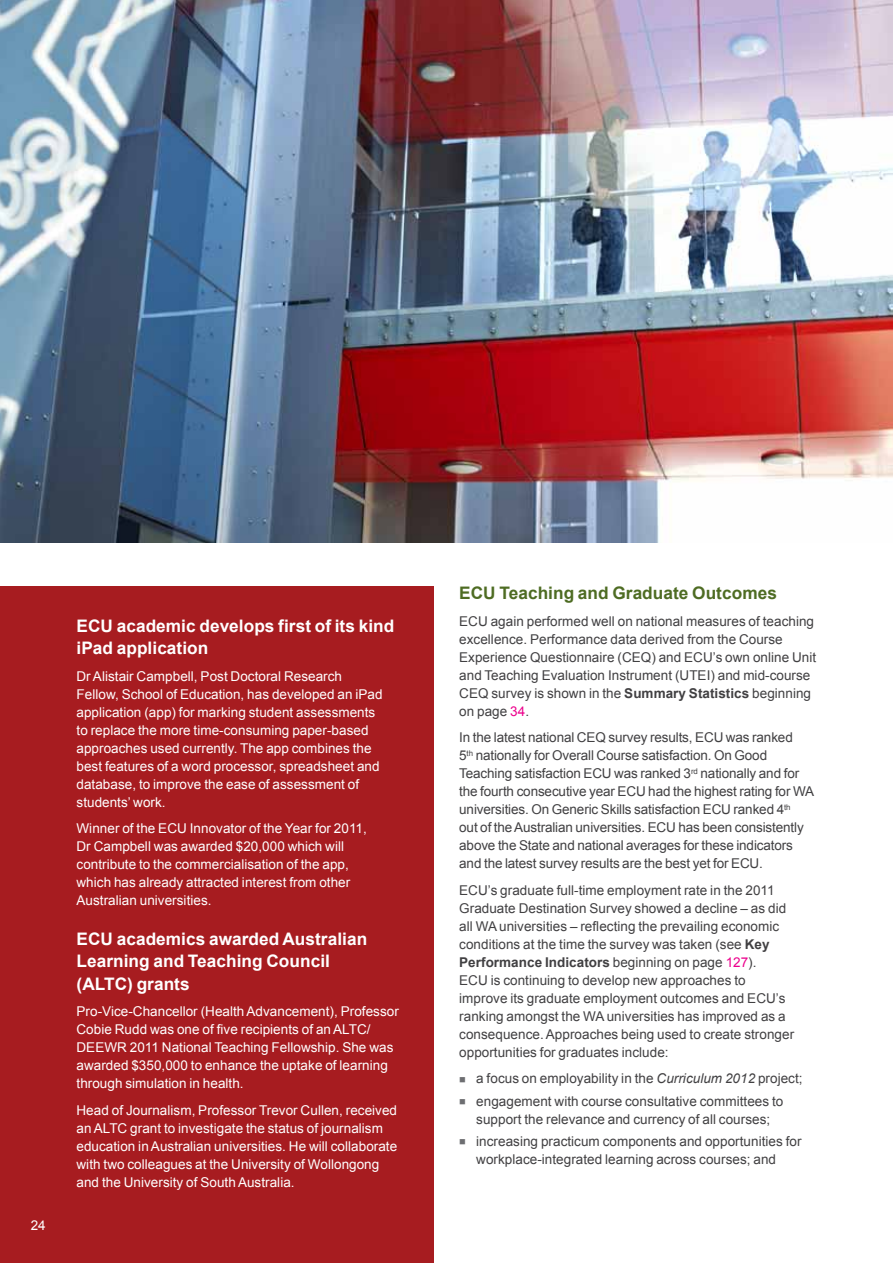
<style>
.page{position:relative;width:893px;height:1263px;background:#fff}
.page>*{position:absolute;margin:0;border:0;box-sizing:border-box;transform-origin:0 0}
.t1{font:700 17.25px/22.5px "Arial";letter-spacing:.005em;color:#fff}
.t2{font:700 17.25px "Arial";letter-spacing:.005em;color:#4e6c23}
.t3{font:13.5px/18px "Arial";letter-spacing:.005em;color:#414042}
.t4{font:13.5px/18px "Arial";letter-spacing:.005em;color:#fff}
.s1{font-weight:700}
.s2{color:#ec008c}
.s3{font-style:italic}
</style>
<div class="page">
<img style="left:0;top:0;width:893px;height:542px">
<div style="left:0;top:587px;width:434px;height:676px;background:#a71c20"></div>
<p class="t4" style="left:31px;top:1217px;width:17px">24</p>
<p class="t1" style="left:77px;top:615px;width:319px">ECU academic develops first of its kind iPad application</p>
<p class="t4" style="left:77px;top:667px;width:308px">Dr Alistair Campbell, Post Doctoral Research Fellow, School of Education, has developed an iPad application (app) for marking student assessments to replace the more time-consuming paper-based approaches used currently. The app combines the best features of a word processor, spreadsheet and database, to improve the ease of assessment of students’ work.</p>
<p class="t4" style="left:77px;top:819px;width:292px">Winner of the ECU Innovator of the Year for 2011, Dr Campbell was awarded $20,000 which will contribute to the commercialisation of the app, which has already attracted interest from other Australian universities.</p>
<p class="t1" style="left:77px;top:928px;width:292px">ECU academics awarded Australian<br>Learning and Teaching Council (ALTC) grants</p>
<p class="t4" style="left:77px;top:1002px;width:324px">Pro-Vice-Chancellor (Health Advancement), Professor Cobie Rudd was one of five recipients of an ALTC/ DEEWR 2011 National Teaching Fellowship. She was awarded $350,000 to enhance the uptake of learning through simulation in health.</p>
<p class="t4" style="left:77px;top:1101px;width:322px">Head of Journalism, Professor Trevor Cullen, received an ALTC grant to investigate the status of journalism education in Australian universities. He will collaborate with two colleagues at the University of Wollongong and the University of South Australia.</p>
<p class="t2" style="left:459px;top:582px;width:319px">ECU Teaching and Graduate Outcomes</p>
<p class="t3" style="left:459px;top:612px;width:358px">ECU again performed well on national measures of teaching excellence. Performance data derived from the Course Experience Questionnaire (CEQ) and ECU’s own online Unit and Teaching Evaluation Instrument (UTEI) and mid-course CEQ survey is shown in the <span class="s1">Summary Statistics</span> beginning on page <span class="s2">34</span>.</p>
<p class="t3" style="left:459px;top:729px;width:356px">In the latest national CEQ survey results, ECU was ranked<br>5<sup>th</sup> nationally for Overall Course satisfaction. On Good Teaching satisfaction ECU was ranked 3<sup>rd</sup> nationally and for the fourth consecutive year ECU had the highest rating for WA universities. On Generic Skills satisfaction ECU ranked 4<sup>th<br></sup>out of the Australian universities. ECU has been consistently above the State and national averages for these indicators and the latest survey results are the best yet for ECU.</p>
<p class="t3" style="left:459px;top:881px;width:336px">ECU’s graduate full-time employment rate in the 2011<br>Graduate Destination Survey showed a decline – as did all WA universities – reflecting the prevailing economic conditions at the time the survey was taken (see <span class="s1">Key Performance Indicators</span> beginning on page <span class="s2">127</span>).<br>ECU is continuing to develop new approaches to improve its graduate employment outcomes and ECU’s ranking amongst the WA universities has improved as a consequence. Approaches being used to create stronger opportunities for graduates include:</p>
<p class="t3" style="left:476px;top:1068px;width:328px;line-height:22.2px">a focus on employability in the <span class="s3">Curriculum 2012</span> project; engagement with course consultative committees to</p>
<p class="t3" style="left:476px;top:1108px;width:327px;line-height:22.2px">support the relevance and currency of all courses; increasing practicum components and opportunities for</p>
<p class="t3" style="left:476px;top:1150px;width:301px">workplace-integrated learning across courses; and</p>
</div>
